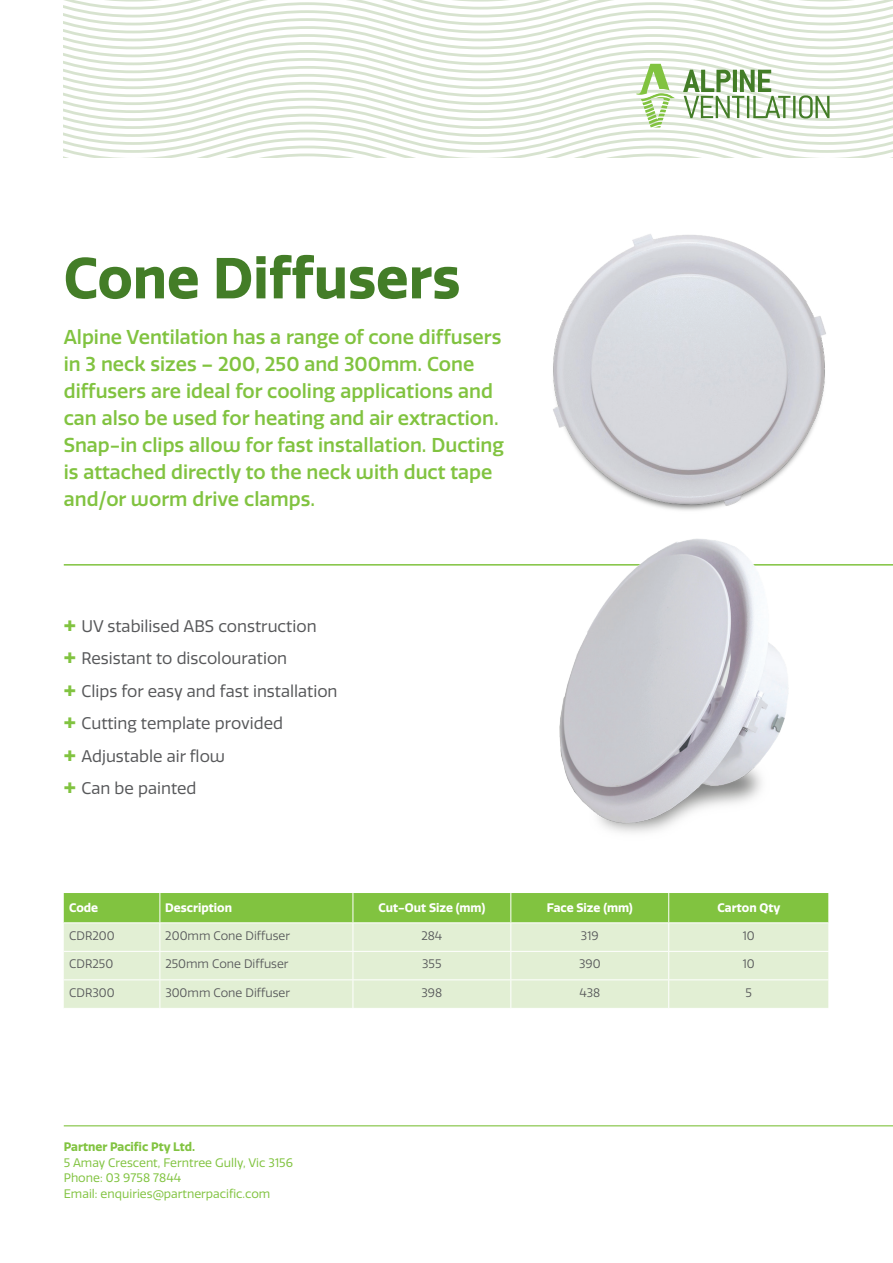
<style>
.page{position:relative;width:893px;height:1263px;background:#fff}
.page>*{position:absolute;margin:0;border:0;box-sizing:border-box;transform-origin:0 0}
.t1{font:700 56.1px "Quatro";color:#437d27}
.t2{font:500 19.5px/27px "Quatro";color:#81c340}
.t3{font:16.35px/32.5px "Quatro";color:#57585a}
.t4{font:12px "Quatro";color:#57585a}
.t5{font:12px/15.6px "Quatro";color:#81c340}
.t6{font:700 12px "Quatro";color:#fff}
.t7{font:700 12px "Quatro";color:#81c340}
.s1{font-weight:700;font-size:22.65px;color:#81c340}
</style>
<div class="page">
<svg style="left:64px;top:0;width:829px;height:157px"></svg>
<hr style="left:64px;top:1125px;width:829px;height:1px;background:#81c340">
<hr style="left:64px;top:564px;width:829px;height:2px;background:#81c340">
<svg style="left:683px;top:70px;width:107px;height:48px"></svg>
<hr style="left:793px;top:96px;width:2px;height:22px;background:#437d27">
<svg style="left:799px;top:95px;width:30px;height:23px"></svg>
<svg style="left:636px;top:64px;width:39px;height:64px"></svg>
<svg style="left:64px;top:893px;width:765px;height:115px;background:#cae4af"></svg>
<img style="left:553px;top:234px;width:273px;height:277px">
<img style="left:546px;top:538px;width:268px;height:295px">
<h1 class="t1" style="left:64px;top:245px;width:398px">Cone Diffusers</h1>
<p class="t2" style="left:64px;top:324px;width:442px">Alpine Ventilation has a range of cone diffusers in 3 neck sizes – 200, 250 and 300mm. Cone diffusers are ideal for cooling applications and can also be used for heating and air extraction.<br>Snap-in clips allow for fast installation. Ducting is attached directly to the neck with duct tape and/or worm drive clamps.</p>
<p class="t3" style="left:64px;top:610px;width:275px"><span class="s1">+</span> UV stabilised ABS construction<br><span class="s1">+</span> Resistant to discolouration<br><span class="s1">+</span> Clips for easy and fast installation <span class="s1">+</span> Cutting template provided<br><span class="s1">+</span> Adjustable air flow<br><span class="s1">+</span> Can be painted</p>
<p class="t6" style="left:69px;top:900px;width:31px">Code</p>
<p class="t6" style="left:165px;top:900px;width:68px">Description</p>
<p class="t6" style="left:378px;top:900px;width:108px">Cut-Out Size (mm)</p>
<p class="t6" style="left:547px;top:900px;width:88px">Face Size (mm)</p>
<p class="t6" style="left:717px;top:900px;width:64px">Carton Qty</p>
<p class="t4" style="left:69px;top:929px;width:47px">CDR200</p>
<p class="t4" style="left:165px;top:929px;width:126px">200mm Cone Diffuser</p>
<p class="t4" style="left:421px;top:929px;width:23px">284</p>
<p class="t4" style="left:581px;top:929px;width:19px">319</p>
<p class="t4" style="left:743px;top:929px;width:13px">10</p>
<p class="t4" style="left:69px;top:957px;width:46px">CDR250</p>
<p class="t4" style="left:165px;top:957px;width:125px">250mm Cone Diffuser</p>
<p class="t4" style="left:422px;top:957px;width:21px">355</p>
<p class="t4" style="left:579px;top:957px;width:23px">390</p>
<p class="t4" style="left:743px;top:957px;width:13px">10</p>
<p class="t4" style="left:69px;top:986px;width:47px">CDR300</p>
<p class="t4" style="left:165px;top:986px;width:126px">300mm Cone Diffuser</p>
<p class="t4" style="left:421px;top:986px;width:22px">398</p>
<p class="t4" style="left:579px;top:986px;width:22px">438</p>
<p class="t4" style="left:746px;top:986px;width:8px">5</p>
<p class="t7" style="left:64px;top:1140px;width:133px">Partner Pacific Pty Ltd.</p>
<p class="t5" style="left:64px;top:1155px;width:231px">5 Amay Crescent, Ferntree Gully, Vic 3156<br>Phone: 03 9758 7844<br>Email: enquiries@partnerpacific.com</p>
</div>
